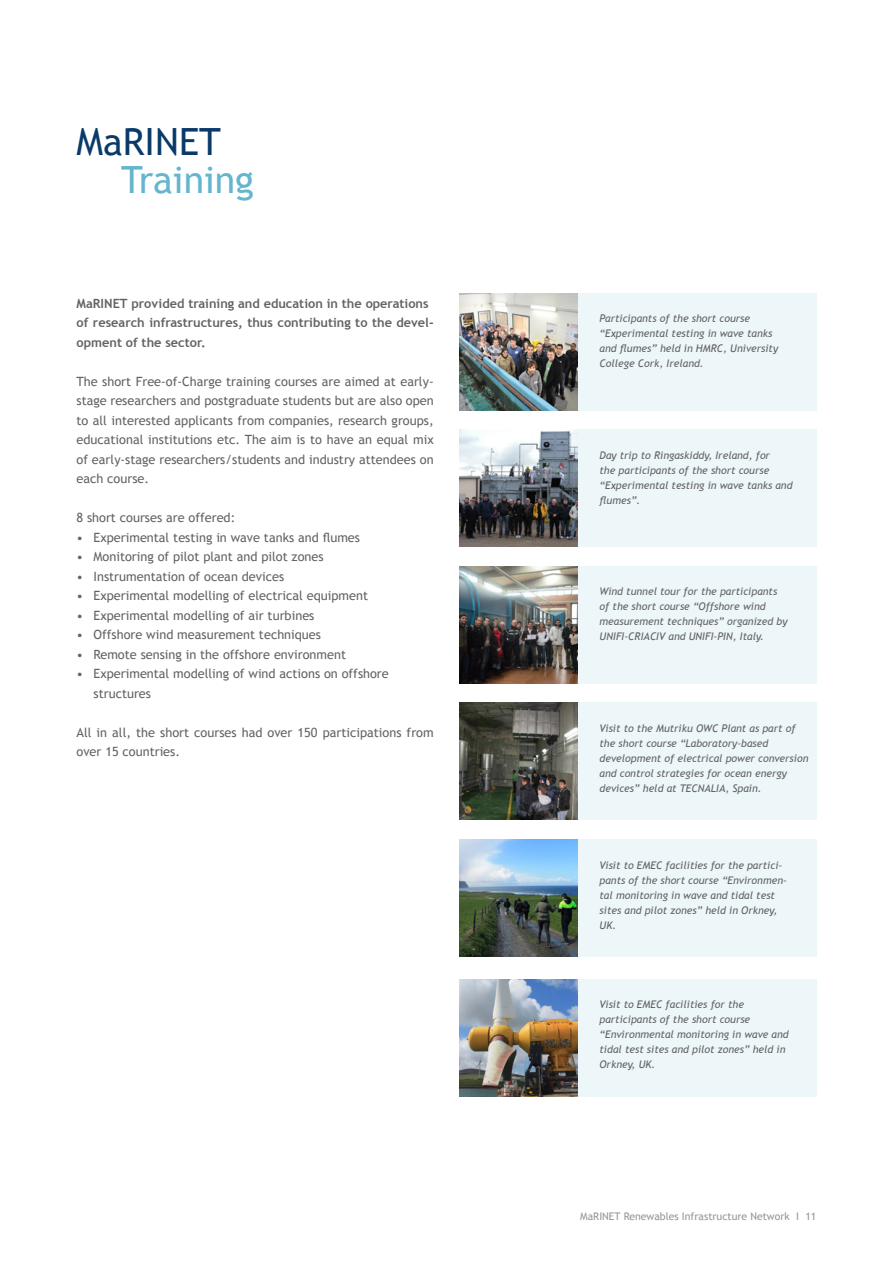
<style>
.page{position:relative;width:893px;height:1263px;background:#fff}
.page>*{position:absolute;margin:0;border:0;box-sizing:border-box;transform-origin:0 0}
.t1{font:37.5px "Trebuchet MS";color:#64b5ce}
.t2{font:37.5px "Trebuchet MS";color:#093a6a}
.t3{font:12.75px/19.5px "Trebuchet MS";color:#636366}
.t4{font:700 12.75px/19.5px "Trebuchet MS";color:#636366}
.t5{font:italic 10.5px/15px "Trebuchet MS";color:#636366}
.t6{font:10.5px "Trebuchet MS";color:#939598}
</style>
<div class="page">
<img style="left:459px;top:293px;width:119px;height:117px">
<img style="left:459px;top:430px;width:119px;height:117px">
<img style="left:459px;top:566px;width:119px;height:117px">
<img style="left:459px;top:703px;width:119px;height:117px">
<img style="left:459px;top:839px;width:119px;height:117px">
<img style="left:459px;top:979px;width:119px;height:117px">
<div style="left:578px;top:293px;width:238px;height:117px;background:#edf6f9"></div>
<div style="left:578px;top:430px;width:238px;height:117px;background:#edf6f9"></div>
<div style="left:578px;top:566px;width:238px;height:117px;background:#edf6f9"></div>
<div style="left:578px;top:703px;width:238px;height:117px;background:#edf6f9"></div>
<div style="left:578px;top:839px;width:238px;height:117px;background:#edf6f9"></div>
<div style="left:578px;top:979px;width:238px;height:117px;background:#edf6f9"></div>
<h1 class="t2" style="left:77px;top:120px;width:146px">MaRINET</h1>
<h1 class="t1" style="left:121px;top:157px;width:135px">Training</h1>
<p class="t4" style="left:77px;top:293px;width:359px">MaRINET provided training and education in the operations of research infrastructures, thus contributing to the devel&shy;opment of the sector.</p>
<p class="t3" style="left:77px;top:371px;width:359px;text-align:justify">The short Free-of-Charge training courses are aimed at early&shy;stage researchers and postgraduate students but are also open to all interested applicants from companies, research groups, educational institutions etc. The aim is to have an equal mix of early-stage researchers/students and industry attendees on each course.</p>
<p class="t3" style="left:77px;top:508px;width:160px">8 short courses are offered:</p>
<p class="t3" style="left:77px;top:527px;width:285px">• Experimental testing in wave tanks and flumes</p>
<p class="t3" style="left:77px;top:547px;width:249px">• Monitoring of pilot plant and pilot zones</p>
<p class="t3" style="left:77px;top:566px;width:209px">• Instrumentation of ocean devices</p>
<p class="t3" style="left:77px;top:586px;width:293px">• Experimental modelling of electrical equipment</p>
<p class="t3" style="left:77px;top:605px;width:239px">• Experimental modelling of air turbines</p>
<p class="t3" style="left:77px;top:625px;width:246px">• Offshore wind measurement techniques</p>
<p class="t3" style="left:77px;top:644px;width:271px">• Remote sensing in the offshore environment</p>
<p class="t3" style="left:94px;top:664px;width:297px;text-indent:-17px">• Experimental modelling of wind actions on offshore structures</p>
<p class="t3" style="left:77px;top:722px;width:359px">All in all, the short courses had over 150 participations from over 15 countries.</p>
<p class="t5" style="left:600px;top:311px;width:180px">Participants of the short course “Experimental testing in wave tanks and flumes” held in HMRC, University<br>College Cork, Ireland.</p>
<p class="t5" style="left:600px;top:448px;width:194px">Day trip to Ringaskiddy, Ireland, for<br>the participants of the short course “Experimental testing in wave tanks and flumes”.</p>
<p class="t5" style="left:600px;top:584px;width:189px">Wind tunnel tour for the participants of the short course “Offshore wind measurement techniques” organized by UNIFI-CRIACIV and UNIFI-PIN, Italy.</p>
<p class="t5" style="left:600px;top:721px;width:210px">Visit to the Mutriku OWC Plant as part of the short course “Laboratory-based development of electrical power conversion and control strategies for ocean energy devices” held at TECNALIA, Spain.</p>
<p class="t5" style="left:600px;top:857px;width:189px">Visit to EMEC facilities for the partici&shy;pants of the short course “Environmen&shy;tal monitoring in wave and tidal test sites and pilot zones” held in Orkney,<br>UK.</p>
<p class="t5" style="left:600px;top:997px;width:191px">Visit to EMEC facilities for the participants of the short course “Environmental monitoring in wave and tidal test sites and pilot zones” held in<br>Orkney, UK.</p>
<p class="t6" style="left:580px;top:1210px;width:238px">MaRINET Renewables Infrastructure Network I 11</p>
</div>
